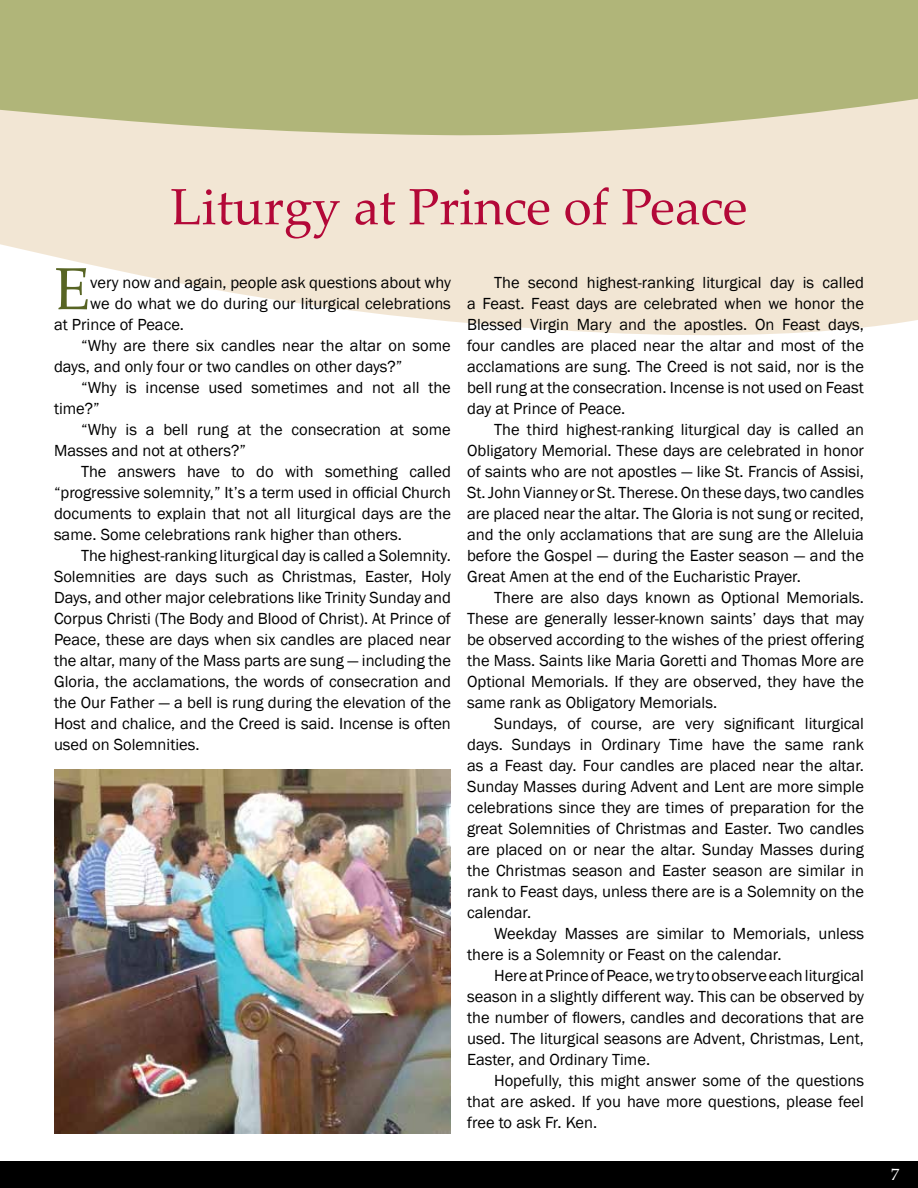
<style>
.page{position:relative;width:918px;height:1188px;background:#fff}
.page>*{position:absolute;margin:0;border:0;box-sizing:border-box;transform-origin:0 0}
.t1{font:59.4px "Palatino Linotype";color:#576423}
.t2{font:51px "Palatino Linotype";color:#b30838}
.t3{font:16.5px/21px "Franklin Gothic";color:#000;text-align:justify}
.t4{font:16.5px "Palatino Linotype";color:#fff}
</style>
<div class="page">
<div style="left:0;top:1161px;width:918px;height:27px;background:#000"></div>
<svg style="left:0;top:137px;width:918px;height:198px;fill:#f2e6d4"></svg>
<svg style="left:0;top:0;width:918px;height:137px;fill:#b0b579"></svg>
<img style="left:54px;top:770px;width:397px;height:364px">
<h2 class="t2" style="left:171px;top:171px;width:578px">Liturgy at Prince of Peace</h2>
<h1 class="t1" style="left:54px;top:247px;width:38px">E</h1>
<p class="t3" style="left:90px;top:272px;width:362px">very now and again, people ask questions about why</p>
<p class="t3" style="left:90px;top:293px;width:362px">we do what we do during our liturgical celebrations</p>
<p class="t3" style="left:54px;top:314px;width:132px">at Prince of Peace.</p>
<p class="t3" style="left:81px;top:335px;width:371px">“Why are there six candles near the altar on some</p>
<p class="t3" style="left:54px;top:357px;width:350px">days, and only four or two candles on other days?”</p>
<p class="t3" style="left:81px;top:378px;width:371px">“Why is incense used sometimes and not all the</p>
<p class="t3" style="left:54px;top:399px;width:47px">time?”</p>
<p class="t3" style="left:81px;top:420px;width:371px">“Why is a bell rung at the consecration at some</p>
<p class="t3" style="left:54px;top:441px;width:194px">Masses and not at others?”</p>
<p class="t3" style="left:81px;top:462px;width:371px">The answers have to do with something called</p>
<p class="t3" style="left:54px;top:483px;width:398px">“progressive solemnity,” It’s a term used in official Church</p>
<p class="t3" style="left:54px;top:504px;width:398px">documents to explain that not all liturgical days are the</p>
<p class="t3" style="left:54px;top:525px;width:350px">same. Some celebrations rank higher than others.</p>
<p class="t3" style="left:81px;top:546px;width:371px">The highest-ranking liturgical day is called a Solemnity.</p>
<p class="t3" style="left:54px;top:567px;width:398px">Solemnities are days such as Christmas, Easter, Holy</p>
<p class="t3" style="left:54px;top:588px;width:398px">Days, and other major celebrations like Trinity Sunday and</p>
<p class="t3" style="left:54px;top:609px;width:398px">Corpus Christi (The Body and Blood of Christ). At Prince of</p>
<p class="t3" style="left:54px;top:630px;width:398px">Peace, these are days when six candles are placed near</p>
<p class="t3" style="left:54px;top:651px;width:398px">the altar, many of the Mass parts are sung — including the</p>
<p class="t3" style="left:54px;top:672px;width:398px">Gloria, the acclamations, the words of consecration and</p>
<p class="t3" style="left:54px;top:693px;width:398px">the Our Father — a bell is rung during the elevation of the</p>
<p class="t3" style="left:54px;top:714px;width:398px">Host and chalice, and the Creed is said. Incense is often</p>
<p class="t3" style="left:54px;top:735px;width:147px">used on Solemnities.</p>
<p class="t3" style="left:467px;top:273px;width:398px;text-indent:27px">The second highest-ranking liturgical day is called a Feast. Feast days are celebrated when we honor the Blessed Virgin Mary and the apostles. On Feast days, four candles are placed near the altar and most of the acclamations are sung. The Creed is not said, nor is the bell rung at the consecration. Incense is not used on Feast day at Prince of Peace.</p>
<p class="t3" style="left:467px;top:420px;width:398px;text-indent:27px">The third highest-ranking liturgical day is called an Obligatory Memorial. These days are celebrated in honor of saints who are not apostles — like St. Francis of Assisi, St. John Vianney or St. Therese. On these days, two candles are placed near the altar. The Gloria is not sung or recited, and the only acclamations that are sung are the Alleluia before the Gospel — during the Easter season — and the Great Amen at the end of the Eucharistic Prayer.</p>
<p class="t3" style="left:467px;top:588px;width:398px;text-indent:27px">There are also days known as Optional Memorials.<br>These are generally lesser-known saints’ days that may be observed according to the wishes of the priest offering the Mass. Saints like Maria Goretti and Thomas More are Optional Memorials. If they are observed, they have the same rank as Obligatory Memorials.</p>
<p class="t3" style="left:467px;top:714px;width:398px;text-indent:27px">Sundays, of course, are very significant liturgical days. Sundays in Ordinary Time have the same rank as a Feast day. Four candles are placed near the altar.<br>Sunday Masses during Advent and Lent are more simple celebrations since they are times of preparation for the great Solemnities of Christmas and Easter. Two candles are placed on or near the altar. Sunday Masses during the Christmas season and Easter season are similar in rank to Feast days, unless there are is a Solemnity on the calendar.</p>
<p class="t3" style="left:467px;top:924px;width:398px;text-indent:27px">Weekday Masses are similar to Memorials, unless there is a Solemnity or Feast on the calendar.</p>
<p class="t3" style="left:467px;top:966px;width:398px;text-indent:27px">Here at Prince of Peace, we try to observe each liturgical season in a slightly different way. This can be observed by the number of flowers, candles and decorations that are used. The liturgical seasons are Advent, Christmas, Lent, Easter, and Ordinary Time.</p>
<p class="t3" style="left:467px;top:1071px;width:398px;text-indent:27px">Hopefully, this might answer some of the questions that are asked. If you have more questions, please feel free to ask Fr. Ken.</p>
<p class="t4" style="left:891px;top:1163px;width:10px">7</p>
</div>
